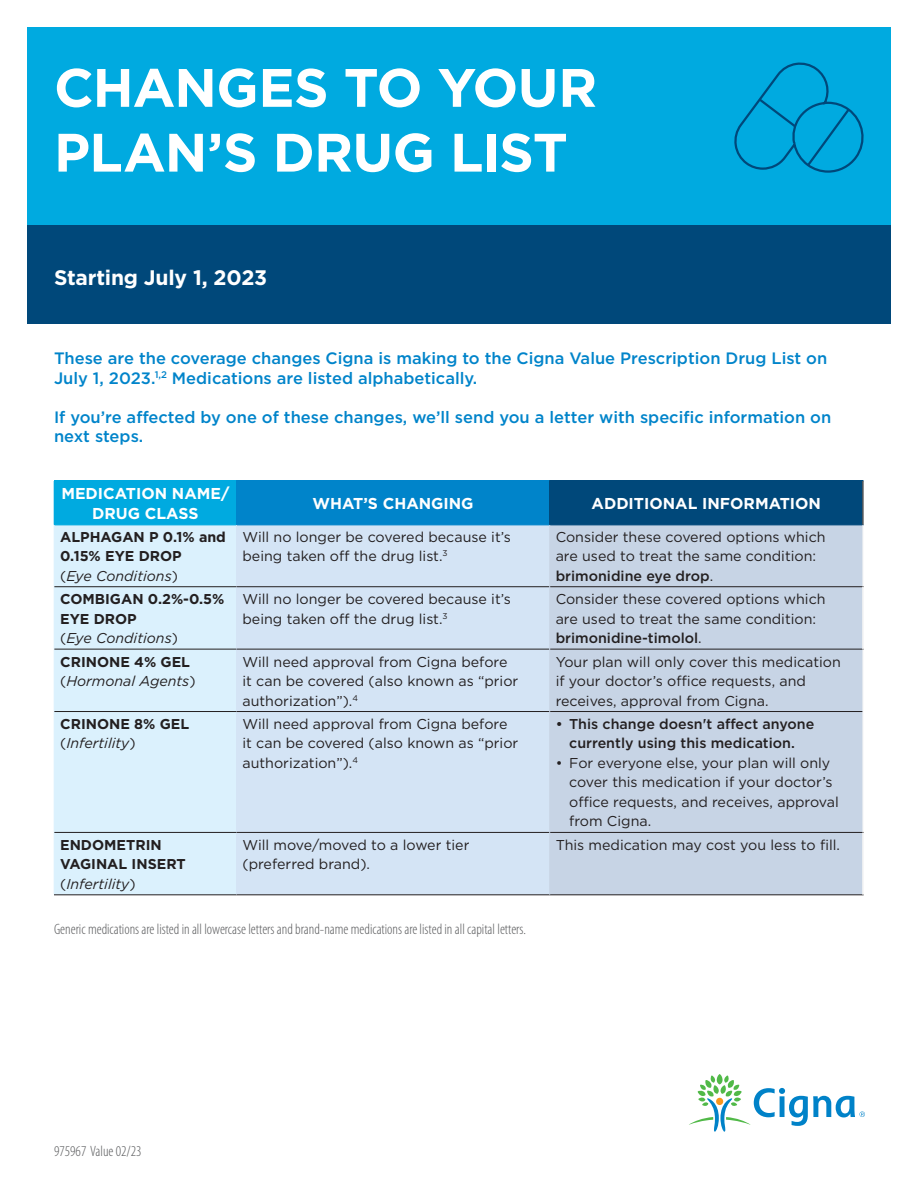
<style>
.page{position:relative;width:918px;height:1188px;background:#fff}
.page>*{position:absolute;margin:0;border:0;box-sizing:border-box;transform-origin:0 0}
.Headline_bold_40_45{font:700 54px/64.8px "Gotham";letter-spacing:-.015em;color:#fff}
.Subheadline_bold_14{font:700 21px "Gotham";letter-spacing:-.01em;color:#fff}
.t1{font:500 16.5px/19.5px "Gotham";color:#0084ca}
.t2{font:700 15.75px "Gotham";color:#fff}
.t3{font:300 condensed 15px "Myriad Pro";color:#58595b}
.t4{font:14.25px/19.5px "Gotham";color:#231f20}
.t5{font:700 14.25px/19.5px "Gotham";color:#231f20}
.t6{font:italic 14.25px "Gotham";color:#231f20}
.t7{font:500 14.25px/19.5px "Gotham";color:#231f20;text-align:center}
.s1{font-style:normal}
.s2{font-weight:500}
</style>
<div class="page">
<svg style="left:689px;top:1074px;width:176px;height:58px"></svg>
<div style="left:27px;top:27px;width:864px;height:290px;background:#00aae0"></div>
<div style="left:27px;top:225px;width:864px;height:99px;background:#00487a"></div>
<svg style="left:734px;top:62px;width:130px;height:111px"></svg>
<div style="left:54px;top:481px;width:183px;height:44px;background:#00aae0"></div>
<div style="left:237px;top:481px;width:313px;height:44px;background:#0084ca"></div>
<div style="left:550px;top:481px;width:313px;height:44px;background:#00487a"></div>
<div style="left:55px;top:526px;width:181px;height:369px;background:#dbf1fd"></div>
<div style="left:237px;top:526px;width:312px;height:369px;background:#d4e4f5"></div>
<div style="left:550px;top:526px;width:313px;height:369px;background:#c7d4e5"></div>
<hr style="left:54px;top:525px;width:182px;height:1px;background:#00aae0">
<hr style="left:236px;top:481px;width:1px;height:44px;background:#0084ca">
<hr style="left:236px;top:525px;width:314px;height:1px;background:#0084ca">
<hr style="left:549px;top:481px;width:1px;height:44px;background:#00487a">
<hr style="left:550px;top:525px;width:314px;height:1px;background:#00487a">
<hr style="left:862px;top:481px;width:2px;height:44px;background:#58595b">
<hr style="left:237px;top:586px;width:313px;height:1px;background:#231f20">
<hr style="left:550px;top:586px;width:314px;height:1px;background:#231f20">
<hr style="left:237px;top:649px;width:313px;height:1px;background:#231f20">
<hr style="left:550px;top:649px;width:314px;height:1px;background:#231f20">
<hr style="left:237px;top:711px;width:313px;height:1px;background:#231f20">
<hr style="left:550px;top:711px;width:313px;height:1px;background:#231f20">
<hr style="left:237px;top:832px;width:313px;height:1px;background:#231f20">
<hr style="left:550px;top:832px;width:314px;height:1px;background:#231f20">
<hr style="left:237px;top:895px;width:313px;height:1px;background:#231f20">
<hr style="left:550px;top:895px;width:314px;height:1px;background:#231f20">
<hr style="left:236px;top:525px;width:1px;height:62px;background:#d4e4f5">
<hr style="left:236px;top:587px;width:1px;height:62px;background:#d4e4f5">
<hr style="left:236px;top:649px;width:1px;height:62px;background:#d4e4f5">
<hr style="left:236px;top:712px;width:1px;height:120px;background:#d4e4f5">
<hr style="left:236px;top:833px;width:1px;height:62px;background:#d4e4f5">
<hr style="left:549px;top:525px;width:1px;height:62px;background:#c7d4e5">
<hr style="left:549px;top:587px;width:1px;height:62px;background:#c7d4e5">
<hr style="left:549px;top:649px;width:1px;height:63px;background:#c7d4e5">
<hr style="left:549px;top:712px;width:1px;height:120px;background:#c7d4e5">
<hr style="left:549px;top:832px;width:1px;height:63px;background:#c7d4e5">
<hr style="left:54px;top:525px;width:1px;height:62px;background:#dbf1fd">
<hr style="left:54px;top:587px;width:1px;height:62px;background:#dbf1fd">
<hr style="left:54px;top:649px;width:1px;height:63px;background:#dbf1fd">
<hr style="left:54px;top:712px;width:1px;height:120px;background:#dbf1fd">
<hr style="left:54px;top:832px;width:1px;height:63px;background:#dbf1fd">
<hr style="left:863px;top:525px;width:1px;height:62px;background:#f2f3f4">
<hr style="left:863px;top:649px;width:1px;height:63px;background:#f2f3f4">
<hr style="left:863px;top:712px;width:1px;height:120px;background:#f2f3f4">
<hr style="left:862px;top:587px;width:2px;height:62px;background:#f2f3f4">
<hr style="left:862px;top:833px;width:2px;height:62px;background:#f2f3f4">
<hr style="left:54px;top:586px;width:183px;height:1px;background:#231f20">
<hr style="left:54px;top:649px;width:183px;height:1px;background:#231f20">
<hr style="left:54px;top:711px;width:183px;height:1px;background:#231f20">
<hr style="left:54px;top:832px;width:183px;height:1px;background:#231f20">
<hr style="left:54px;top:895px;width:183px;height:1px;background:#231f20">
<p class="Headline_bold_40_45" style="left:54px;top:55px;width:545px">CHANGES TO YOUR<br>PLAN’S DRUG LIST</p>
<p class="Subheadline_bold_14" style="left:54px;top:264px;width:215px">Starting July 1, 2023</p>
<p class="t1" style="left:54px;top:348px;width:775px">These are the coverage changes Cigna is making to the Cigna Value Prescription Drug List on<br>July 1, 2023.<sup>1,2</sup> Medications are listed alphabetically.</p>
<p class="t1" style="left:54px;top:407px;width:779px">If you’re affected by one of these changes, we’ll send you a letter with specific information on next steps.</p>
<p class="t2" style="left:61px;top:483px;width:169px">MEDICATION NAME/</p>
<p class="t2" style="left:92px;top:503px;width:108px">DRUG CLASS</p>
<p class="t5" style="left:60px;top:527px;width:167px">ALPHAGAN P 0.1% and<br>0.15% EYE DROP</p>
<p class="t6" style="left:60px;top:567px;width:119px"><span class="s1">(</span>Eye Conditions<span class="s1">)</span></p>
<p class="t5" style="left:60px;top:589px;width:166px">COMBIGAN 0.2%-0.5%<br>EYE DROP</p>
<p class="t6" style="left:60px;top:629px;width:119px"><span class="s1">(</span>Eye Conditions<span class="s1">)</span></p>
<p class="t5" style="left:60px;top:652px;width:131px">CRINONE 4% GEL</p>
<p class="t6" style="left:60px;top:672px;width:137px"><span class="s1">(</span>Hormonal Agents<span class="s1">)</span></p>
<p class="t5" style="left:60px;top:714px;width:131px">CRINONE 8% GEL</p>
<p class="t6" style="left:60px;top:734px;width:77px"><span class="s1">(</span>Infertility<span class="s1">)</span></p>
<p class="t5" style="left:60px;top:835px;width:127px">ENDOMETRIN<br>VAGINAL INSERT</p>
<p class="t6" style="left:60px;top:875px;width:77px"><span class="s1">(</span>Infertility<span class="s1">)</span></p>
<p class="t2" style="left:313px;top:493px;width:163px">WHAT’S CHANGING</p>
<p class="t2" style="left:592px;top:493px;width:231px">ADDITIONAL INFORMATION</p>
<p class="t4" style="left:243px;top:527px;width:270px">Will no longer be covered because it’s being taken off the drug list.<sup>3</sup></p>
<p class="t4" style="left:556px;top:527px;width:271px">Consider these covered options which are used to treat the same condition: <span class="s2">brimonidine eye drop</span>.</p>
<p class="t4" style="left:243px;top:589px;width:270px">Will no longer be covered because it’s being taken off the drug list.<sup>3</sup></p>
<p class="t4" style="left:556px;top:589px;width:271px">Consider these covered options which are used to treat the same condition: <span class="s2">brimonidine-timolol</span>.</p>
<p class="t4" style="left:243px;top:651px;width:277px">Will need approval from Cigna before it can be covered (also known as “prior authorization”).<sup>4</sup></p>
<p class="t4" style="left:556px;top:651px;width:287px">Your plan will only cover this medication if your doctor’s office requests, and receives, approval from Cigna.</p>
<p class="t4" style="left:243px;top:714px;width:277px">Will need approval from Cigna before it can be covered (also known as “prior authorization”).<sup>4</sup></p>
<p class="t7" style="left:556px;top:714px;width:260px">• This change doesn't affect anyone currently using this medication.</p>
<p class="t4" style="left:569px;top:753px;width:271px;text-indent:-14px">• For everyone else, your plan will only cover this medication if your doctor’s office requests, and receives, approval from Cigna.</p>
<p class="t4" style="left:243px;top:835px;width:229px">Will move/moved to a lower tier (preferred brand).</p>
<p class="t4" style="left:556px;top:835px;width:286px">This medication may cost you less to fill.</p>
<p class="t3" style="left:54px;top:921px;width:473px">Generic medications are listed in all lowercase letters and brand-name medications are listed in all capital letters.</p>
<p class="t3" style="left:54px;top:1143px;width:89px">975967 Value 02/23</p>
</div>
